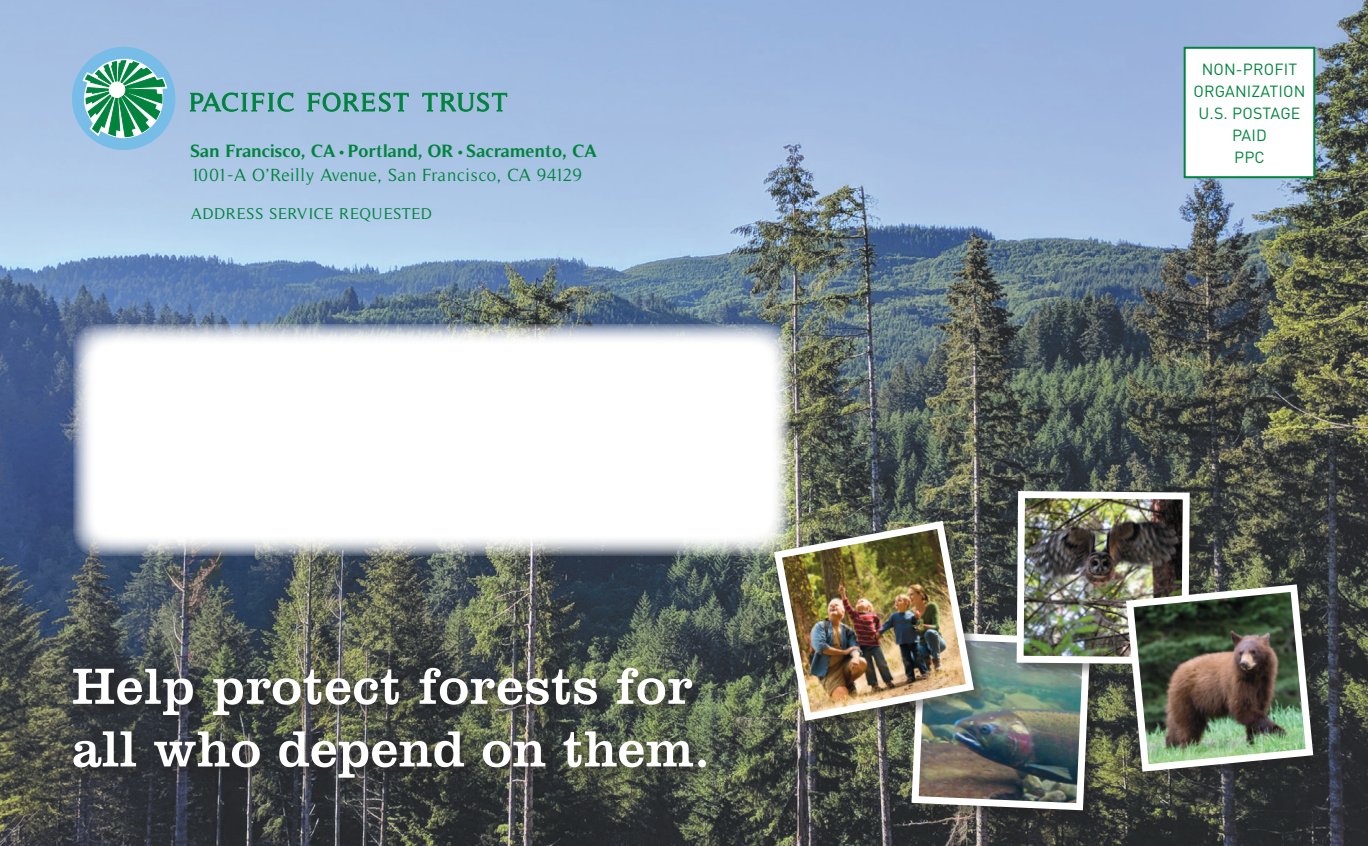
<style>
.page{position:relative;width:1368px;height:846px;background:#fff}
.page>*{position:absolute;margin:0;border:0;box-sizing:border-box;transform-origin:0 0}
.t1{font:52.2px/62.6px "Clarendon BT";letter-spacing:.01em;color:#fff}
.t2{font:700 18px "Timeless";letter-spacing:.01em;color:#00843d}
.t3{font:18px "Timeless";letter-spacing:.01em;color:#00843d}
.t4{font:16px "DIN";letter-spacing:.01em;color:#00843d}
.t5{font:16px "Timeless";letter-spacing:.025em;color:#00843d}
.s1{font-weight:400}
</style>
<div class="page">
<img style="left:0;top:0;width:1368px;height:846px">
<div style="left:911px;top:631px;width:193px;height:193px;background:#231f20;opacity:.45"></div>
<div style="left:1126px;top:584px;width:201px;height:201px;background:#231f20;opacity:.45"></div>
<img style="left:770px;top:488px;width:547px;height:326px">
<svg style="left:73px;top:324px;width:718px;height:232px"></svg>
<svg style="left:72px;top:47px;width:103px;height:103px;background:#75b8b7"></svg>
<svg style="left:190px;top:93px;width:317px;height:18px;background:#6caaa9"></svg>
<div style="left:68px;top:663px;width:654px;height:131px;background:#231f20;opacity:.8"></div>
<div style="left:1185px;top:48px;width:129px;height:129px;background:#fff"></div>
<div style="left:1184px;top:47px;width:131px;height:131px;border:2px solid #00843d"></div>
<p class="t2" style="left:191px;top:141px;width:409px">San Francisco, CA<span class="s1">•</span>Portland, OR<span class="s1">•</span> Sacramento, CA</p>
<p class="t3" style="left:191px;top:165px;width:393px">1001-A O’Reilly Avenue, San Francisco, CA 94129</p>
<p class="t5" style="left:191px;top:205px;width:243px">ADDRESS SERVICE REQUESTED</p>
<p class="t1" style="left:72px;top:654px;width:640px">Help protect forests for all who depend on them.</p>
<p class="t4" style="left:1202px;top:59px;width:97px">NON-PROFIT</p>
<p class="t4" style="left:1193px;top:81px;width:113px">ORGANIZATION</p>
<p class="t4" style="left:1198px;top:103px;width:104px">U.S. POSTAGE</p>
<p class="t4" style="left:1232px;top:125px;width:36px">PAID</p>
<p class="t4" style="left:1234px;top:147px;width:32px">PPC</p>
</div>
